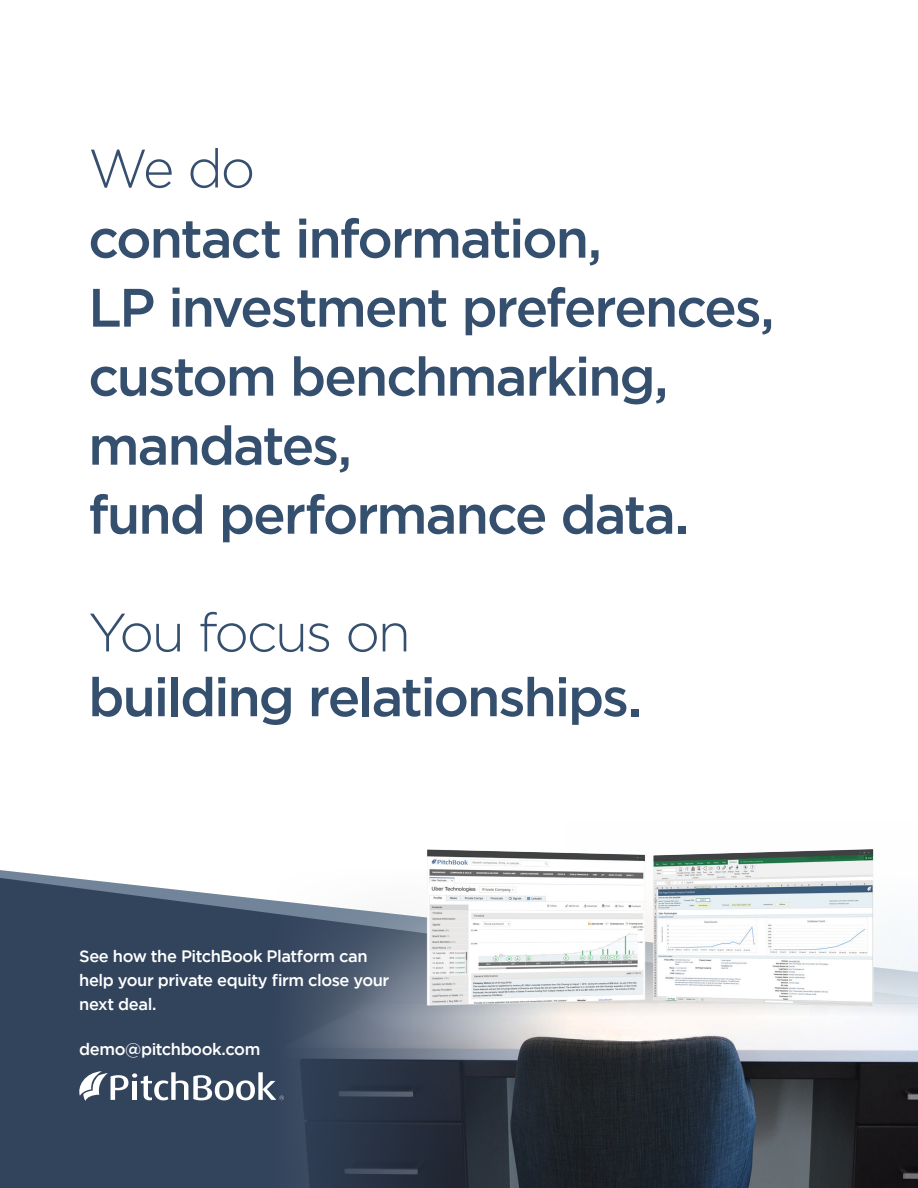
<style>
.page{position:relative;width:918px;height:1188px;background:#fff}
.page>*{position:absolute;margin:0;border:0;box-sizing:border-box;transform-origin:0 0}
.t1{font:500 54px/69px "Gotham";letter-spacing:-.04em;color:#354f6e}
.t2{font:300 54px "Gotham";letter-spacing:-.045em;color:#354f6e}
.t3{font:500 16.5px/24px "Gotham";letter-spacing:-.025em;color:#fff}
</style>
<div class="page">
<div style="left:0;top:875px;width:203px;height:313px;background:#32435c"></div>
<img style="left:203px;top:892px;width:715px;height:296px">
<img style="left:427px;top:849px;width:448px;height:159px">
<svg style="left:77px;top:1071px;width:207px;height:30px"></svg>
<p class="t2" style="left:88px;top:139px;width:168px">We do</p>
<p class="t1" style="left:88px;top:203px;width:688px">contact information,<br>LP investment preferences, custom benchmarking, mandates,<br>fund performance data.</p>
<p class="t2" style="left:88px;top:603px;width:324px">You focus on</p>
<p class="t1" style="left:88px;top:661px;width:556px">building relationships.</p>
<p class="t3" style="left:79px;top:943px;width:312px">See how the PitchBook Platform can help your private equity firm close your next deal.</p>
<p class="t3" style="left:79px;top:1036px;width:183px">demo@pitchbook.com</p>
</div>
